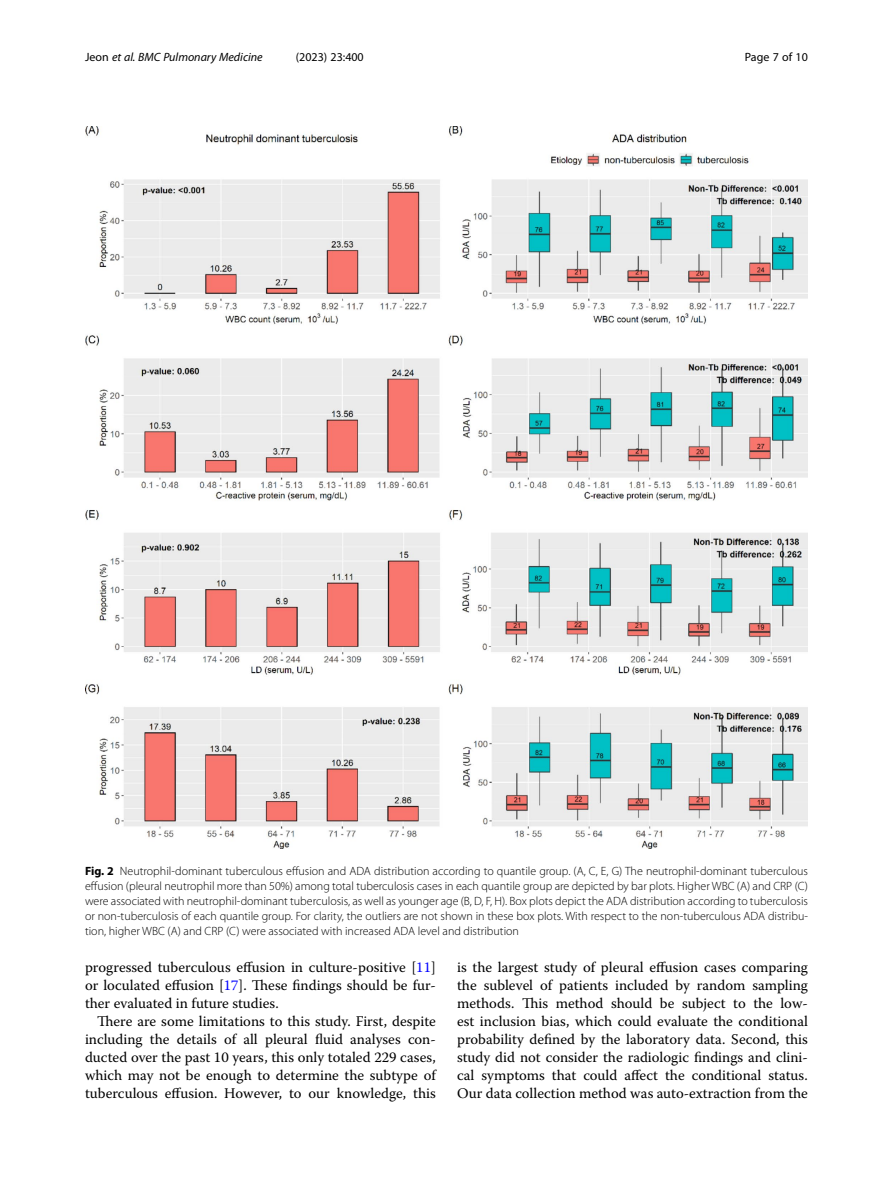
<style>
.page{position:relative;width:893px;height:1191px;background:#fff}
.page>*{position:absolute;margin:0;border:0;box-sizing:border-box;transform-origin:0 0}
.Body_Text_Indent{font:14.7px/18px "Warnock Pro";color:#000;text-align:justify}
.Figure_Caption{font:300 12px/15px "Myriad Pro";color:#000;text-align:justify}
.t1{font:italic 12px "Myriad Pro";color:#000}
.t2{font:12px "Myriad Pro";color:#000}
.s1{font-style:normal}
.s2{font-weight:700}
.s3{color:#00f}
</style>
<div class="page">
<img style="left:85px;top:126px;width:723px;height:722px">
<p class="t1" style="left:85px;top:50px;width:179px"><span class="s1">Jeon</span> et al. BMC Pulmonary Medicine</p>
<p class="t2" style="left:296px;top:50px;width:70px">(2023) 23:400</p>
<p class="t2" style="left:745px;top:50px;width:65px">Page 7 of 10</p>
<p class="Figure_Caption" style="left:85px;top:864px;width:724px"><span class="s2">Fig. 2</span> Neutrophil-dominant tuberculous effusion and ADA distribution according to quantile group. (A, C, E, G) The neutrophil-dominant tuberculous effusion (pleural neutrophil more than 50%) among total tuberculosis cases in each quantile group are depicted by bar plots. Higher WBC (A) and CRP (C) were associated with neutrophil-dominant tuberculosis, as well as younger age (B, D, F, H). Box plots depict the ADA distribution according to tuberculosis or non-tuberculosis of each quantile group. For clarity, the outliers are not shown in these box plots. With respect to the non-tuberculous ADA distribu&shy;tion, higher WBC (A) and CRP (C) were associated with increased ADA level and distribution</p>
<p class="Body_Text_Indent" style="left:85px;top:958px;width:352px">progressed tuberculous effusion in culture-positive [<span class="s3">11</span>] or loculated effusion [<span class="s3">17</span>]. These findings should be fur&shy;ther evaluated in future studies.</p>
<p class="Body_Text_Indent" style="left:85px;top:1012px;width:352px;text-indent:12px">There are some limitations to this study. First, despite including the details of all pleural fluid analyses con&shy;ducted over the past 10 years, this only totaled 229 cases, which may not be enough to determine the subtype of tuberculous effusion. However, to our knowledge, this</p>
<p class="Body_Text_Indent" style="left:457px;top:958px;width:352px">is the largest study of pleural effusion cases comparing the sublevel of patients included by random sampling methods. This method should be subject to the low&shy;est inclusion bias, which could evaluate the conditional probability defined by the laboratory data. Second, this study did not consider the radiologic findings and clini&shy;cal symptoms that could affect the conditional status.<br>Our data collection method was auto-extraction from the</p>
</div>
